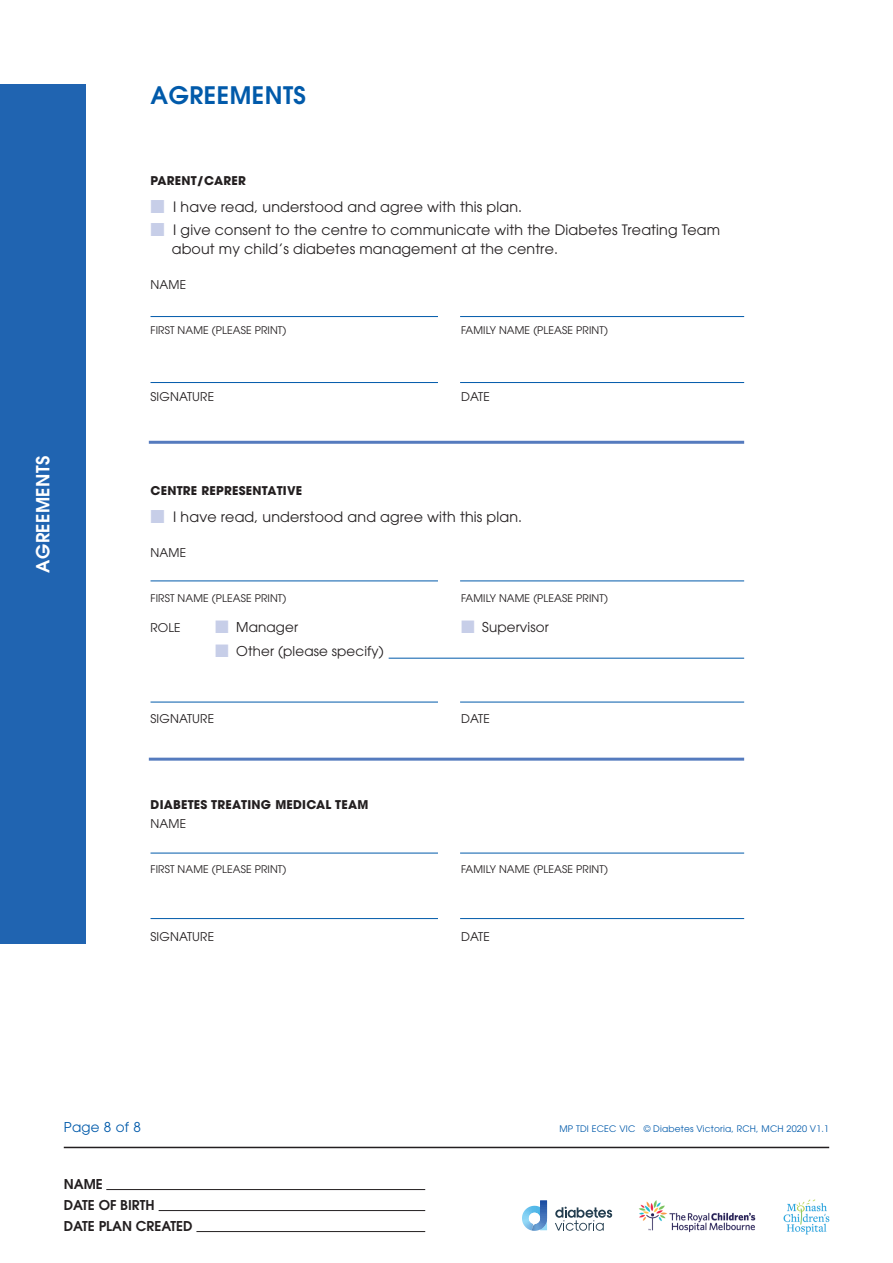
<style>
.page{position:relative;width:893px;height:1263px;background:#fff}
.page>*{position:absolute;margin:0;border:0;box-sizing:border-box;transform-origin:0 0}
.t1{font:600 24px "Avant Garde";letter-spacing:.02em;color:#015aaa}
.t2{font:600 18px "Avant Garde";letter-spacing:.02em;color:#fff}
.t3{font:14.25px/19.5px "Avant Garde";letter-spacing:.01em;color:#231f20}
.t4{font:13.5px "Avant Garde";letter-spacing:.01em;color:#231f20}
.t5{font:600 13.5px/21px "Avant Garde";color:#231f20}
.t6{font:13.5px "Avant Garde";color:#015aaa}
.t7{font:700 12px "Avant Garde";letter-spacing:.02em;color:#231f20}
.t8{font:12px "Avant Garde";letter-spacing:.01em;color:#231f20}
.t9{font:10.5px "Avant Garde";letter-spacing:.01em;color:#231f20}
.t10{font:9px "Avant Garde";letter-spacing:.02em;color:#015aaa}
.s1{color:#c7cee8}
</style>
<div class="page">
<svg style="left:555px;top:1207px;width:57px;height:24px"></svg>
<img style="left:532px;top:1230px;width:15px;height:1px">
<svg style="left:522px;top:1200px;width:25px;height:30px"></svg>
<img style="left:783px;top:1199px;width:46px;height:35px">
<img style="left:639px;top:1200px;width:116px;height:33px">
<hr style="left:64px;top:1147px;width:765px;height:1px;background:#231f20">
<hr style="left:106px;top:1189px;width:319px;height:1px;background:#231f20">
<hr style="left:159px;top:1210px;width:266px;height:1px;background:#231f20">
<hr style="left:196px;top:1231px;width:229px;height:1px;background:#231f20">
<hr style="left:149px;top:441px;width:595px;height:3px;background:#557bbe">
<hr style="left:149px;top:758px;width:595px;height:3px;background:#557bbe">
<hr style="left:151px;top:316px;width:287px;height:1px;background:#015aaa">
<hr style="left:151px;top:580px;width:287px;height:1px;background:#015aaa">
<hr style="left:151px;top:853px;width:287px;height:1px;background:#015aaa">
<hr style="left:151px;top:382px;width:287px;height:1px;background:#015aaa">
<hr style="left:151px;top:702px;width:287px;height:1px;background:#015aaa">
<hr style="left:151px;top:918px;width:287px;height:1px;background:#015aaa">
<hr style="left:389px;top:658px;width:355px;height:1px;background:#015aaa">
<hr style="left:460px;top:316px;width:284px;height:1px;background:#015aaa">
<hr style="left:460px;top:580px;width:284px;height:1px;background:#015aaa">
<hr style="left:460px;top:853px;width:284px;height:1px;background:#015aaa">
<hr style="left:460px;top:382px;width:284px;height:1px;background:#015aaa">
<hr style="left:460px;top:702px;width:284px;height:1px;background:#015aaa">
<hr style="left:460px;top:918px;width:284px;height:1px;background:#015aaa">
<div style="left:0;top:84px;width:85px;height:860px;background:#2064b1"></div>
<p class="t2" style="left:31px;top:572px;width:118px;rotate:-90deg">AGREEMENTS</p>
<h1 class="t1" style="left:151px;top:80px;width:157px">AGREEMENTS</h1>
<p class="t7" style="left:151px;top:173px;width:97px">PARENT/CARER</p>
<p class="t3" style="left:151px;top:197px;width:373px"><span class="s1">■</span> I have read, understood and agree with this plan.</p>
<p class="t3" style="left:172px;top:220px;width:550px;text-indent:-21px"><span class="s1">■</span> I give consent to the centre to communicate with the Diabetes Treating Team about my child’s diabetes management at the centre.</p>
<p class="t8" style="left:151px;top:277px;width:37px">Name</p>
<p class="t9" style="left:151px;top:324px;width:137px">First name (please print)</p>
<p class="t9" style="left:461px;top:324px;width:148px">Family name (please print)</p>
<p class="t8" style="left:151px;top:390px;width:65px">Signatu re</p>
<p class="t8" style="left:461px;top:390px;width:30px">Date</p>
<p class="t7" style="left:151px;top:483px;width:153px">CENTRE REPRESENTATIVE</p>
<p class="t3" style="left:151px;top:507px;width:373px"><span class="s1">■</span> I have read, understood and agree with this plan.</p>
<p class="t8" style="left:151px;top:545px;width:37px">Name</p>
<p class="t9" style="left:151px;top:592px;width:137px">First name (please print)</p>
<p class="t9" style="left:461px;top:592px;width:148px">Family name (please print)</p>
<p class="t8" style="left:151px;top:620px;width:32px">Role</p>
<p class="t4" style="left:215px;top:619px;width:85px"><span class="s1">■</span> Manager</p>
<p class="t4" style="left:461px;top:619px;width:89px"><span class="s1">■</span> Supervisor</p>
<p class="t4" style="left:215px;top:643px;width:170px"><span class="s1">■</span> Other (please specify)</p>
<p class="t8" style="left:151px;top:712px;width:65px">Signatu re D</p>
<p class="t8" style="left:470px;top:712px;width:21px">ate</p>
<p class="t7" style="left:151px;top:797px;width:219px">DIABETES TREATING MEDICAL TEAM</p>
<p class="t8" style="left:151px;top:817px;width:37px">Name</p>
<p class="t9" style="left:151px;top:863px;width:137px">First name (please print)</p>
<p class="t9" style="left:461px;top:863px;width:148px">Family name (please print)</p>
<p class="t8" style="left:151px;top:929px;width:65px">Signatu re</p>
<p class="t8" style="left:461px;top:929px;width:30px">Date</p>
<p class="t6" style="left:64px;top:1119px;width:79px">Page 8 of 8</p>
<p class="t10" style="left:559px;top:1123px;width:40px">MP TDI ECEC</p>
<p class="t10" style="left:619px;top:1123px;width:12px">VIC</p>
<p class="t10" style="left:644px;top:1123px;width:101px">© Diabetes Victoria, RCH</p>
<p class="t10" style="left:756px;top:1123px;width:74px">, MCH 2020 V1.1</p>
<p class="t5" style="left:64px;top:1173px;width:39px">NAME<br>DATE</p>
<p class="t5" style="left:99px;top:1194px;width:58px">OF BIRTH</p>
<p class="t5" style="left:64px;top:1215px;width:18px">DATE</p>
<p class="t5" style="left:99px;top:1215px;width:64px">PLAN CREATED</p>
</div>
